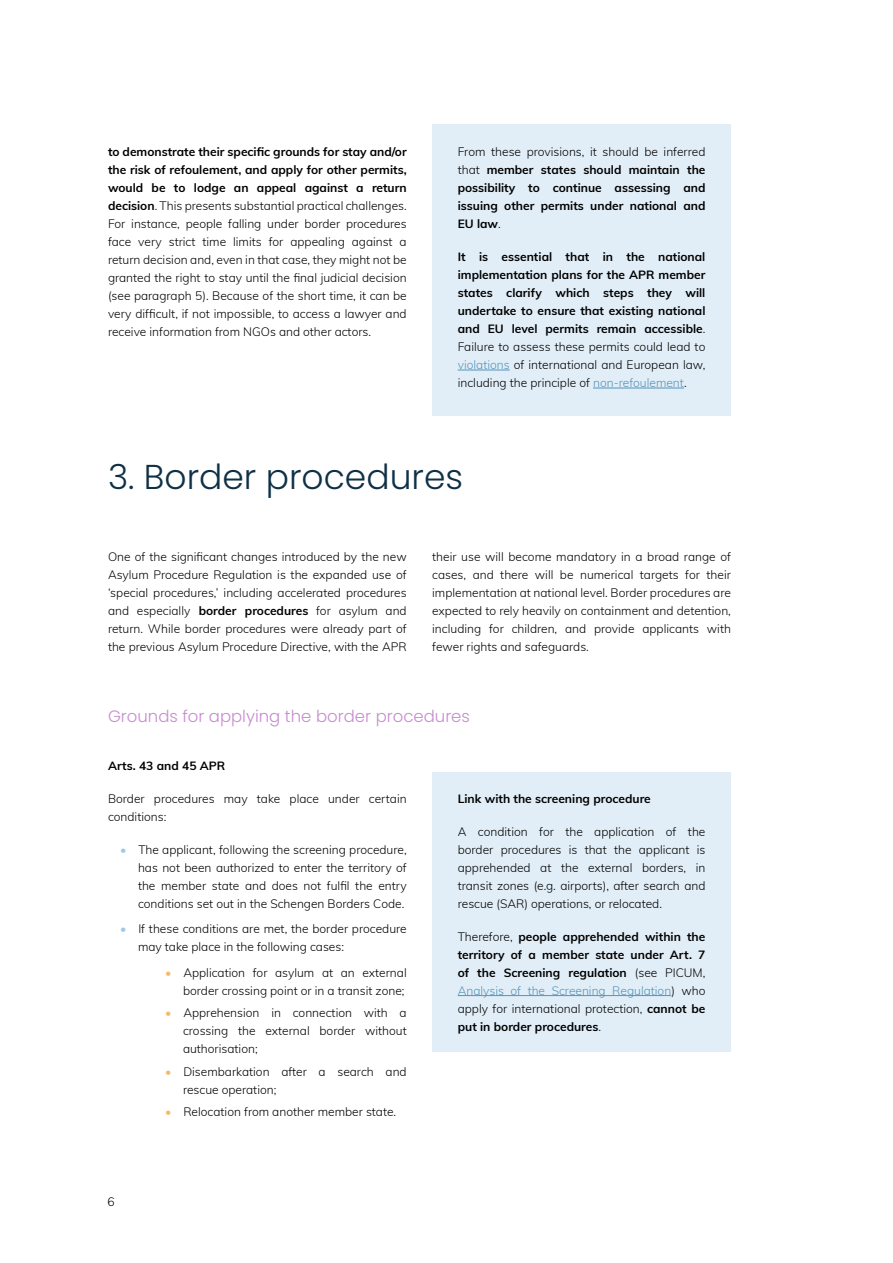
<style>
.page{position:relative;width:893px;height:1263px;background:#fff}
.page>*{position:absolute;margin:0;border:0;box-sizing:border-box;transform-origin:0 0}
.t1{font:300 34.5px "Poppins";color:#0f3045}
.t2{font:300 16.5px "Poppins";color:#c78ccf}
.t3{font:300 12px/18px "Muli";color:#000;text-align:justify}
.t4{font:700 12px/18px "Muli";color:#000;text-align:justify}
.s1{font-weight:700}
.s2{font-weight:300}
.s3{font-weight:300;color:#5693b8}
.s4{color:#9ec9e5}
.s5{color:#f5ba6b}
</style>
<div class="page">
<div style="left:432px;top:772px;width:299px;height:280px;background:#e2eef7"></div>
<div style="left:432px;top:124px;width:299px;height:292px;background:#e2eef7"></div>
<hr style="left:458px;top:370px;width:52px;height:1px;background:#5693b8">
<hr style="left:593px;top:388px;width:91px;height:1px;background:#5693b8">
<hr style="left:458px;top:995px;width:213px;height:1px;background:#5693b8">
<p class="t3" style="left:108px;top:142px;width:300px"><span class="s1">to demonstrate their specific grounds for stay and/or the risk of refoulement, and apply for other permits, would be to lodge an appeal against a return decision</span>. This presents substantial practical challenges.<br>For instance, people falling under border procedures face very strict time limits for appealing against a return decision and, even in that case, they might not be granted the right to stay until the final judicial decision (see paragraph 5). Because of the short time, it can be very difficult, if not impossible, to access a lawyer and receive information from NGOs and other actors.</p>
<p class="t4" style="left:458px;top:142px;width:249px"><span class="s2">From these provisions, it should be inferred that</span> member states should maintain the possibility to continue assessing and issuing other permits under national and EU law<span class="s2">.</span></p>
<p class="t4" style="left:458px;top:247px;width:249px">It is essential that in the national implementation plans for the APR member states clarify which steps they will undertake to ensure that existing national and EU level permits remain accessible<span class="s2">.<br>Failure to assess these permits could lead to </span><span class="s3">violations</span> <span class="s2">of international and European law, including the principle of</span> <span class="s3">non-refoulement</span><span class="s2">.</span></p>
<h1 class="t1" style="left:108px;top:457px;width:357px">3. Border procedures</h1>
<p class="t3" style="left:108px;top:547px;width:300px">One of the significant changes introduced by the new Asylum Procedure Regulation is the expanded use of ‘special procedures,’ including accelerated procedures and especially <span class="s1">border procedures</span> for asylum and return. While border procedures were already part of the previous Asylum Procedure Directive, with the APR</p>
<p class="t3" style="left:432px;top:547px;width:300px">their use will become mandatory in a broad range of cases, and there will be numerical targets for their implementation at national level. Border procedures are expected to rely heavily on containment and detention, including for children, and provide applicants with fewer rights and safeguards.</p>
<h2 class="t2" style="left:108px;top:706px;width:363px">Grounds for applying the border procedures</h2>
<p class="t4" style="left:108px;top:756px;width:119px">Arts. 43 and 45 APR</p>
<p class="t3" style="left:108px;top:789px;width:300px">Border procedures may take place under certain conditions:</p>
<p class="t3" style="left:138px;top:840px;width:270px;text-indent:-18px"><span class="s4">•</span> The applicant, following the screening procedure, has not been authorized to enter the territory of the member state and does not fulfil the entry conditions set out in the Schengen Borders Code.</p>
<p class="t3" style="left:138px;top:919px;width:270px;text-indent:-18px"><span class="s4">•</span> If these conditions are met, the border procedure may take place in the following cases:</p>
<p class="t3" style="left:165px;top:963px;width:243px;text-align:right"><span class="s5">•</span> Application for asylum at an external border crossing point or in a transit zone;</p>
<p class="t3" style="left:183px;top:1003px;width:225px;text-indent:-18px"><span class="s5">•</span> Apprehension in connection with a crossing the external border without authorisation;</p>
<p class="t3" style="left:183px;top:1062px;width:225px;text-indent:-18px"><span class="s5">•</span> Disembarkation after a search and rescue operation;</p>
<p class="t3" style="left:165px;top:1102px;width:233px"><span class="s5">•</span> Relocation from another member state.</p>
<p class="t4" style="left:458px;top:789px;width:195px">Link with the screening procedure</p>
<p class="t3" style="left:458px;top:822px;width:249px">A condition for the application of the border procedures is that the applicant is apprehended at the external borders, in transit zones (e.g. airports), after search and rescue (SAR) operations, or relocated.</p>
<p class="t4" style="left:458px;top:927px;width:249px"><span class="s2">Therefore,</span> people apprehended within the territory of a member state under Art. 7 of the Screening regulation <span class="s2">(see PICUM, </span><span class="s3">Analysis of the Screening Regulation</span><span class="s2">) who apply for international protection,</span> cannot be put in border procedures<span class="s2">.</span></p>
<p class="t3" style="left:107px;top:1192px;width:9px">6</p>
</div>
